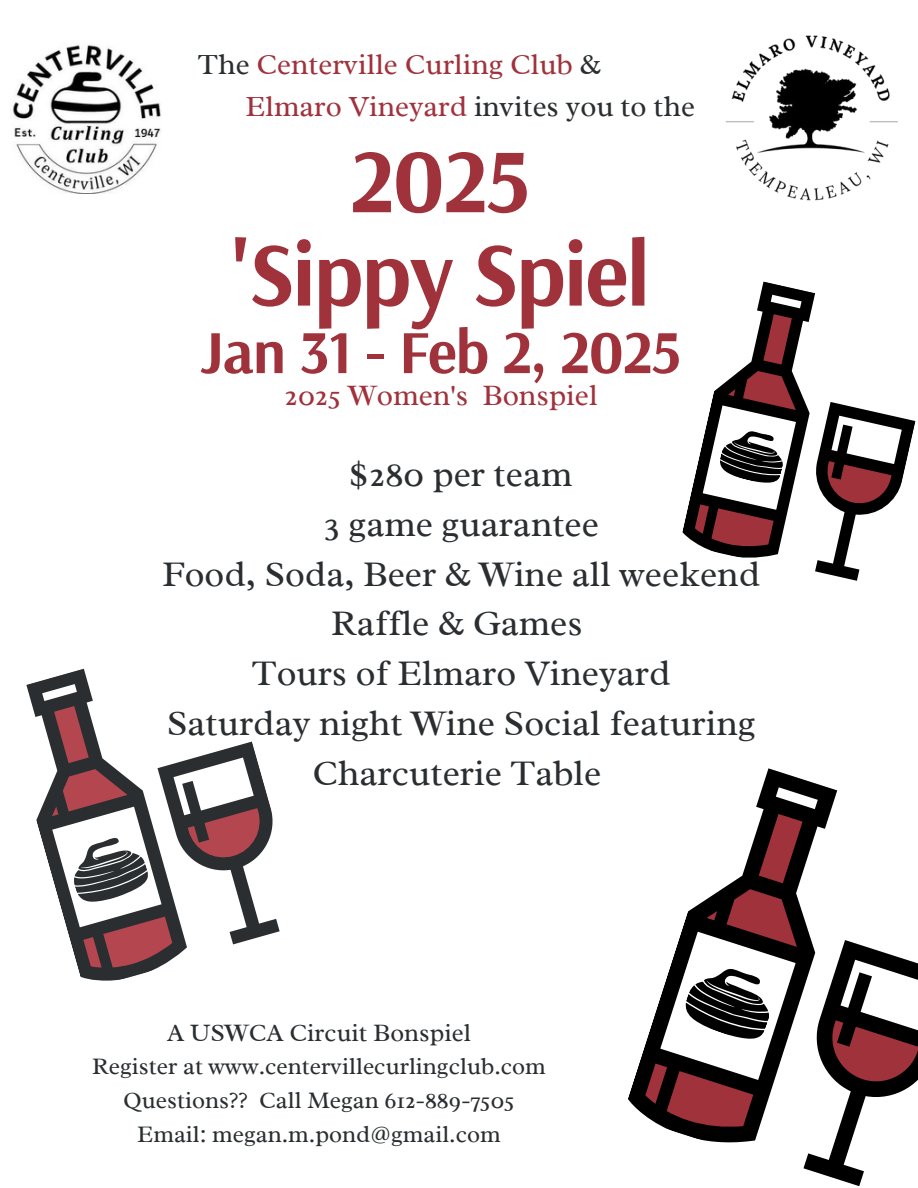
<style>
.page{position:relative;width:918px;height:1188px;background:#fff}
.page>*{position:absolute;margin:0;border:0;box-sizing:border-box;transform-origin:0 0}
.t1{font:700 91.35px/93.3px "Arsenal";letter-spacing:-.02em;color:#a0323c;text-align:center}
.t2{font:700 61.35px "Arsenal";letter-spacing:-.02em;color:#a0323c}
.t3{font:36.45px/49.9px "Radley";color:#2a2e30;text-align:center}
.t4{font:30px "Radley";color:#a0323c}
.t5{font:29.55px/41.7px "Radley";color:#a0323c}
.t6{font:25.35px "Radley";color:#2a2e30}
.t7{font:24px "Radley";color:#2a2e30}
.s1{color:#2a2e30}
</style>
<div class="page">
<img style="left:12px;top:45px;width:149px;height:149px">
<img style="left:725px;top:35px;width:173px;height:166px">
<svg style="left:628px;top:768px;width:210px;height:352px"></svg>
<svg style="left:651px;top:919px;width:267px;height:267px"></svg>
<svg style="left:32px;top:676px;width:248px;height:305px"></svg>
<svg style="left:683px;top:288px;width:232px;height:293px"></svg>
<h3 class="t5" style="left:246px;top:44px;width:451px;text-indent:-48px"><span class="s1">The</span> Centerville Curling Club <span class="s1">&amp;<br></span>Elmaro Vineyard <span class="s1">invites you to the</span></h3>
<p class="t1" style="left:232px;top:132px;width:419px">2025 'Sippy Spiel</p>
<p class="t2" style="left:200px;top:312px;width:482px">Jan 31 - Feb 2, 2025</p>
<p class="t4" style="left:285px;top:376px;width:315px">2025 Women's Bonspiel</p>
<h1 class="t3" style="left:162px;top:449px;width:599px">$280 per team<br>3 game guarantee<br>Food, Soda, Beer &amp; Wine all weekend<br>Raffle &amp; Games<br>Tours of Elmaro Vineyard<br>Saturday night Wine Social featuring<br>Charcuterie Table</h1>
<p class="t6" style="left:167px;top:1016px;width:306px">A USWCA Circuit Bonspiel</p>
<p class="t7" style="left:92px;top:1051px;width:455px">Register at www.centervillecurlingclub.com</p>
<h3 class="t7" style="left:123px;top:1085px;width:393px">Questions?? Call Megan 612-889-7505</h3>
<h2 class="t7" style="left:137px;top:1119px;width:365px">Email: megan.m.pond@gmail.com</h2>
</div>
